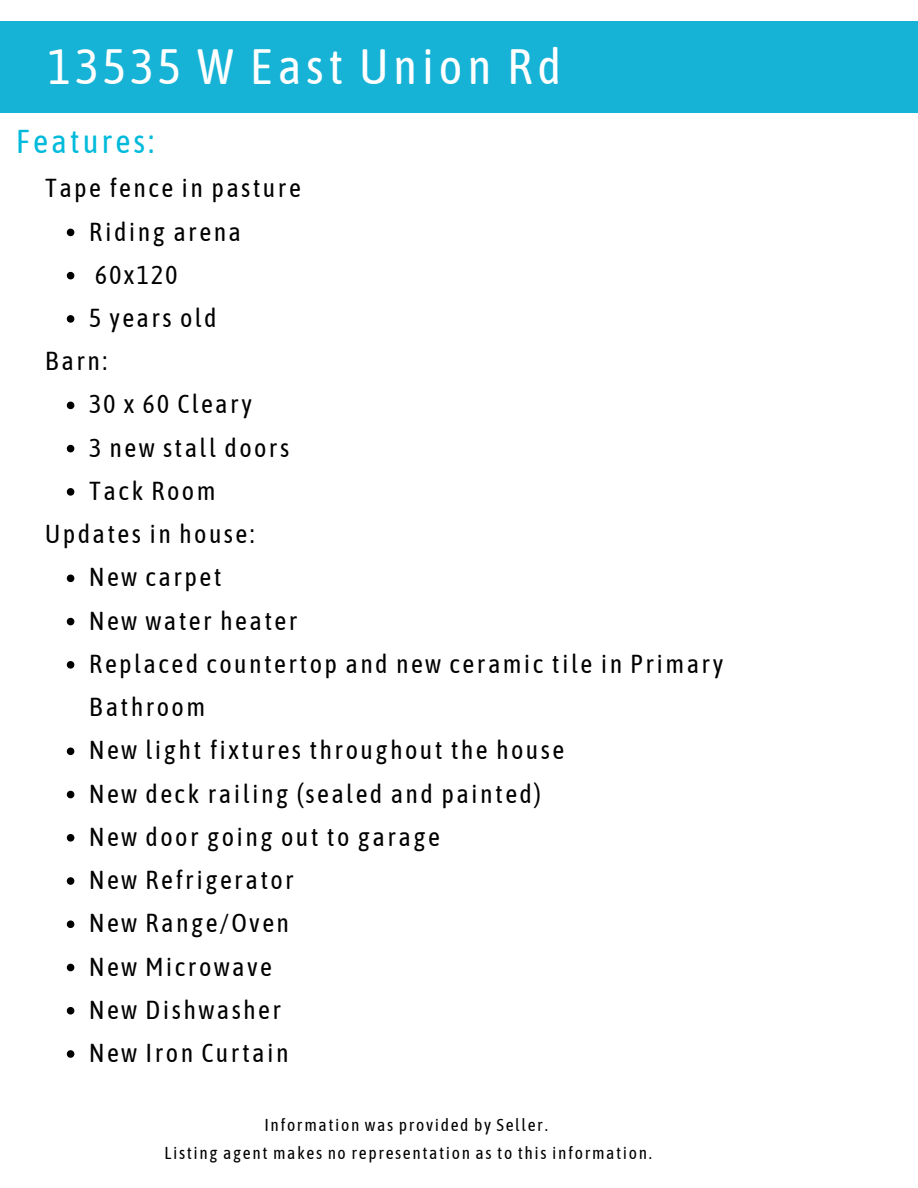
<style>
.page{position:relative;width:918px;height:1188px;background:#fff}
.page>*{position:absolute;margin:0;border:0;box-sizing:border-box;transform-origin:0 0}
.t1{font:49.5px "Asap Condensed";letter-spacing:.095em;color:#fff}
.t2{font:33px "Asap Condensed";letter-spacing:.09em;color:#00badb}
.t3{font:25.95px/43.2px "Asap Condensed";letter-spacing:.095em;color:#000}
.t4{font:17.25px "Asap Condensed";letter-spacing:.095em;color:#000}
</style>
<div class="page">
<div style="left:0;top:21px;width:918px;height:92px;background:#16b3d6"></div>
<svg style="left:67px;top:229px;width:7px;height:7px"></svg>
<svg style="left:67px;top:272px;width:7px;height:7px"></svg>
<svg style="left:67px;top:315px;width:7px;height:8px"></svg>
<svg style="left:67px;top:402px;width:7px;height:7px"></svg>
<svg style="left:67px;top:445px;width:7px;height:7px"></svg>
<svg style="left:67px;top:488px;width:7px;height:8px"></svg>
<svg style="left:67px;top:575px;width:7px;height:7px"></svg>
<svg style="left:67px;top:618px;width:7px;height:7px"></svg>
<svg style="left:67px;top:661px;width:7px;height:8px"></svg>
<svg style="left:67px;top:748px;width:7px;height:7px"></svg>
<svg style="left:67px;top:791px;width:7px;height:7px"></svg>
<svg style="left:67px;top:834px;width:7px;height:8px"></svg>
<svg style="left:67px;top:877px;width:7px;height:8px"></svg>
<svg style="left:67px;top:920px;width:7px;height:8px"></svg>
<svg style="left:67px;top:964px;width:7px;height:7px"></svg>
<svg style="left:67px;top:1007px;width:7px;height:8px"></svg>
<svg style="left:67px;top:1050px;width:7px;height:8px"></svg>
<p class="t1" style="left:48px;top:38px;width:515px">13535 W East Union Rd</p>
<p class="t2" style="left:16px;top:122px;width:140px">Features:</p>
<p class="t3" style="left:45px;top:166px;width:257px">Tape fence in pasture</p>
<p class="t3" style="left:89px;top:210px;width:153px">Riding arena</p>
<p class="t3" style="left:95px;top:253px;width:84px">60x120</p>
<p class="t3" style="left:89px;top:296px;width:129px">5 years old</p>
<p class="t3" style="left:45px;top:339px;width:64px">Barn:</p>
<p class="t3" style="left:89px;top:383px;width:164px">30 x 60 Cleary</p>
<p class="t3" style="left:89px;top:426px;width:201px">3 new stall doors</p>
<p class="t3" style="left:89px;top:469px;width:128px">Tack Room</p>
<p class="t3" style="left:45px;top:512px;width:211px">Updates in house:</p>
<p class="t3" style="left:89px;top:555px;width:134px">New carpet</p>
<p class="t3" style="left:89px;top:599px;width:210px">New water heater</p>
<p class="t3" style="left:89px;top:642px;width:635px">Replaced countertop and new ceramic tile in Primary<br>Bathroom</p>
<p class="t3" style="left:89px;top:728px;width:476px">New light fixtures throughout the house</p>
<p class="t3" style="left:89px;top:772px;width:453px">New deck railing (sealed and painted)</p>
<p class="t3" style="left:89px;top:815px;width:352px">New door going out to garage</p>
<p class="t3" style="left:89px;top:858px;width:206px">New Refrigerator</p>
<p class="t3" style="left:89px;top:901px;width:201px">New Range/Oven</p>
<p class="t3" style="left:89px;top:945px;width:184px">New Microwave</p>
<p class="t3" style="left:89px;top:988px;width:193px">New Dishwasher</p>
<p class="t3" style="left:89px;top:1031px;width:201px">New Iron Curtain</p>
<p class="t4" style="left:264px;top:1115px;width:285px">Information was provided by Seller.</p>
<p class="t4" style="left:164px;top:1143px;width:489px">Listing agent makes no representation as to this information.</p>
</div>
